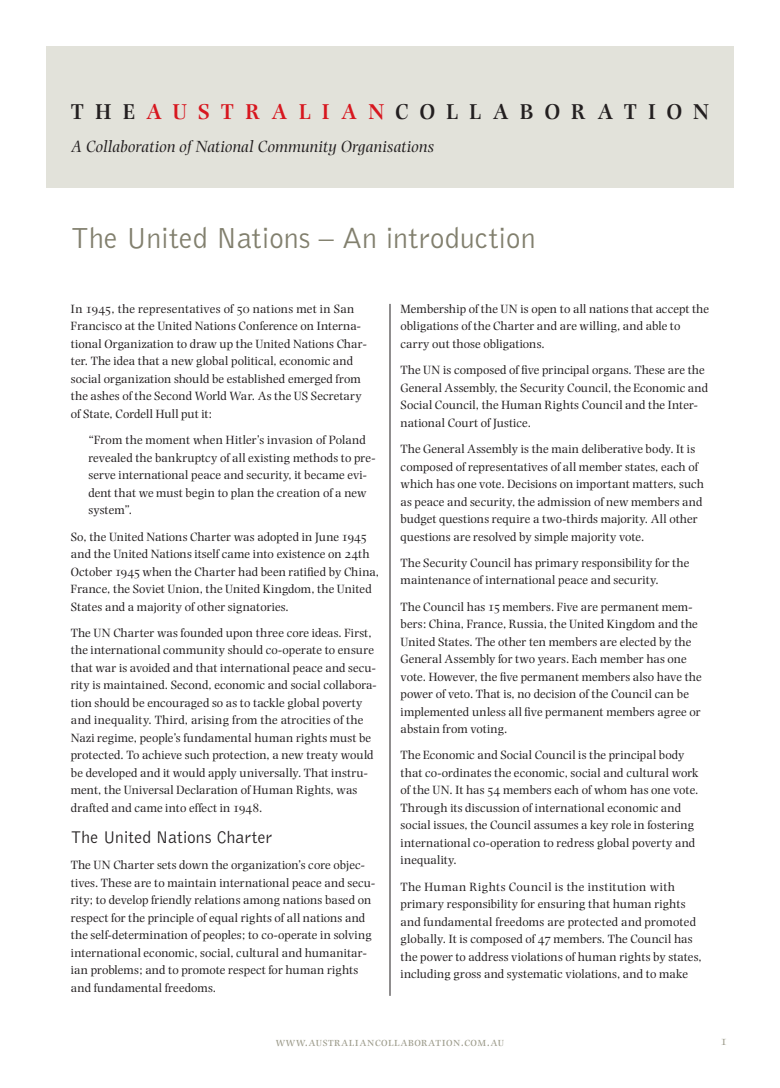
<style>
.page{position:relative;width:780px;height:1088px;background:#fff}
.page>*{position:absolute;margin:0;border:0;box-sizing:border-box;transform-origin:0 0}
.t1{font:300 30px "Bell Gothic";letter-spacing:-.005em;color:#82806e}
.t2{font:600 22.5px "Photina";letter-spacing:.5em;color:#231f20}
.Subtitle{font:300 17.5px "Bell Gothic";color:#231f20}
.t3{font:16.88px "Photina MT Italic Os F";letter-spacing:.005em;color:#231f20}
.Body{font:12.5px/17.5px "Photina MT Regular Os F";letter-spacing:.005em;color:#231f20}
.quote{font:12.5px/17.5px "Photina MT Regular Os F";letter-spacing:.005em;color:#231f20}
.t4{font:12.5px "Photina MT Regular Expert";letter-spacing:.04em;color:#9e9d8d}
.t5{font:12.5px "Photina MT Regular Os F";color:#9e9d8d}
.s1{color:#d7171f}
</style>
<div class="page">
<div style="left:46px;top:46px;width:687px;height:142px;background:#e2e2da"></div>
<hr style="left:390px;top:304px;width:1px;height:692px;background:#231f20">
<p class="t2" style="left:71px;top:99px;width:547px">THE<span class="s1">AUSTRALIAN</span>COLLABORAT</p>
<p class="t2" style="left:648px;top:99px;width:62px">ION</p>
<p class="t3" style="left:71px;top:137px;width:364px">A Collaboration of National Community Organisations</p>
<p class="t1" style="left:71px;top:222px;width:466px">The United Nations – An introduction</p>
<p class="Body" style="left:71px;top:300px;width:297px">In 1945, the representatives of 50 nations met in San Francisco at the United Nations Conference on Interna&shy;tional Organization to draw up the United Nations Char&shy;ter. The idea that a new global political, economic and social organization should be established emerged from the ashes of the Second World War. As the US Secretary of State, Cordell Hull put it:</p>
<p class="quote" style="left:88px;top:431px;width:288px">“From the moment when Hitler’s invasion of Poland revealed the bankruptcy of all existing methods to pre&shy;serve international peace and security, it became evi&shy;dent that we must begin to plan the creation of a new system”.</p>
<p class="Body" style="left:71px;top:528px;width:310px">So, the United Nations Charter was adopted in June 1945 and the United Nations itself came into existence on 24th October 1945 when the Charter had been ratified by China, France, the Soviet Union, the United Kingdom, the United States and a majority of other signatories.</p>
<p class="Body" style="left:71px;top:624px;width:307px">The UN Charter was founded upon three core ideas. First, the international community should co-operate to ensure that war is avoided and that international peace and secu&shy;rity is maintained. Second, economic and social collabora&shy;tion should be encouraged so as to tackle global poverty and inequality. Third, arising from the atrocities of the Nazi regime, people’s fundamental human rights must be protected. To achieve such protection, a new treaty would be developed and it would apply universally. That instru&shy;ment, the Universal Declaration of Human Rights, was drafted and came into effect in 1948.</p>
<p class="Subtitle" style="left:71px;top:828px;width:203px">The United Nations Charter</p>
<p class="Body" style="left:71px;top:856px;width:305px">The UN Charter sets down the organization’s core objec&shy;tives. These are to maintain international peace and secu&shy;rity; to develop friendly relations among nations based on respect for the principle of equal rights of all nations and the self-determination of peoples; to co-operate in solving international economic, social, cultural and humanitar&shy;ian problems; and to promote respect for human rights and fundamental freedoms.</p>
<p class="Body" style="left:400px;top:300px;width:310px">Membership of the UN is open to all nations that accept the obligations of the Charter and are willing, and able to carry out those obligations.</p>
<p class="Body" style="left:400px;top:361px;width:309px">The UN is composed of five principal organs. These are the General Assembly, the Security Council, the Economic and Social Council, the Human Rights Council and the Inter&shy;national Court of Justice.</p>
<p class="Body" style="left:400px;top:440px;width:305px">The General Assembly is the main deliberative body. It is composed of representatives of all member states, each of which has one vote. Decisions on important matters, such as peace and security, the admission of new members and budget questions require a two-thirds majority. All other questions are resolved by simple majority vote.</p>
<p class="Body" style="left:400px;top:554px;width:290px">The Security Council has primary responsibility for the maintenance of international peace and security.</p>
<p class="Body" style="left:400px;top:598px;width:302px">The Council has 15 members. Five are permanent mem&shy;bers: China, France, Russia, the United Kingdom and the United States. The other ten members are elected by the General Assembly for two years. Each member has one vote. However, the five permanent members also have the power of veto. That is, no decision of the Council can be implemented unless all five permanent members agree or abstain from voting.</p>
<p class="Body" style="left:400px;top:746px;width:299px">The Economic and Social Council is the principal body that co-ordinates the economic, social and cultural work of the UN. It has 54 members each of whom has one vote.<br>Through its discussion of international economic and social issues, the Council assumes a key role in fostering international co-operation to redress global poverty and inequality.</p>
<p class="Body" style="left:400px;top:878px;width:303px">The Human Rights Council is the institution with primary responsibility for ensuring that human rights and fundamental freedoms are protected and promoted globally. It is composed of 47 members. The Council has the power to address violations of human rights by states, including gross and systematic violations, and to make</p>
<p class="t4" style="left:276px;top:1036px;width:230px">www.australiancollaboration.com.au</p>
<p class="t5" style="left:720px;top:1034px;width:8px">1</p>
</div>
